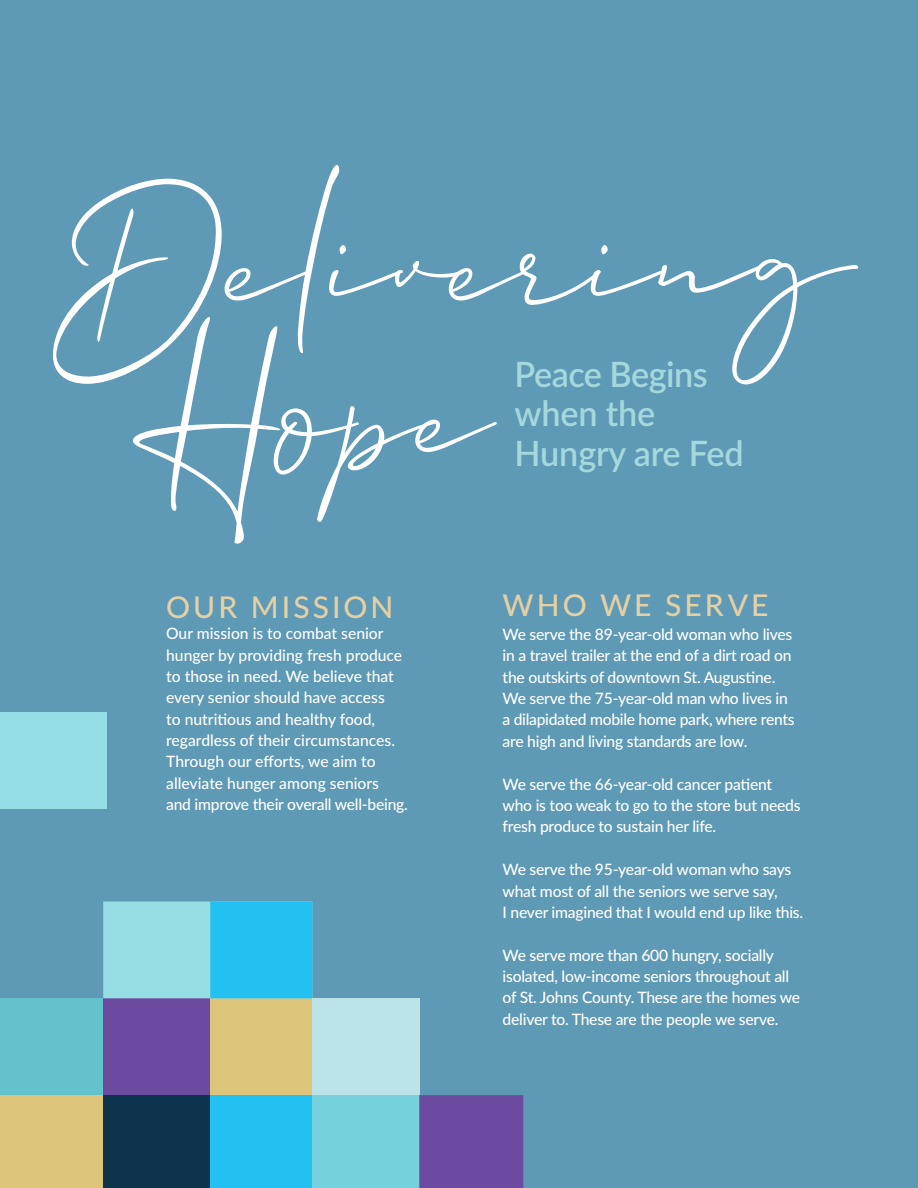
<style>
.page{position:relative;width:918px;height:1188px;background:#5e99b5}
.page>*{position:absolute;margin:0;border:0;box-sizing:border-box;transform-origin:0 0}
.t1{font:221.1px "Allison Script";letter-spacing:-.01em;color:#fff}
.t2{font:600 34.95px/39.6px "Lato";letter-spacing:-.015em;color:#a5d8dc}
.t3{font:500 30px "Lato";letter-spacing:.1em;color:#e4d0a5}
.t4{font:500 15.75px/21.5px "Lato";letter-spacing:-.015em;color:#fff}
</style>
<div class="page">
<div style="left:0;top:712px;width:107px;height:97px;background:#94dfe6"></div>
<div style="left:0;top:1095px;width:313px;height:93px;background:#dcc47a"></div>
<div style="left:103px;top:1095px;width:210px;height:93px;background:#0c334b"></div>
<div style="left:210px;top:1095px;width:103px;height:93px;background:#22c1f1"></div>
<div style="left:313px;top:1095px;width:209px;height:93px;background:#75d1db"></div>
<div style="left:0;top:998px;width:312px;height:97px;background:#64c2cd"></div>
<div style="left:103px;top:998px;width:209px;height:97px;background:#6c4aa0"></div>
<div style="left:210px;top:998px;width:102px;height:97px;background:#dcc47a"></div>
<div style="left:312px;top:998px;width:108px;height:97px;background:#bbe3e8"></div>
<svg style="left:103px;top:901px;width:209px;height:97px;background:#5ecfea"></svg>
<div style="left:420px;top:1095px;width:103px;height:93px;background:#6c4aa0"></div>
<h1 class="t1" style="left:53px;top:92px;width:790px">Delivering</h1>
<h1 class="t1" style="left:148px;top:244px;width:334px">Hope</h1>
<h2 class="t2" style="left:515px;top:355px;width:231px">Peace Begins when the<br>Hungry are Fed</h2>
<h3 class="t3" style="left:166px;top:590px;width:229px">Our MissiOn</h3>
<p class="t4" style="left:166px;top:623px;width:243px">Our mission is to combat senior hunger by providing fresh produce to those in need. We believe that every senior should have access<br>to nutritious and healthy food, regardless of their circumstances.<br>Through our efforts, we aim to alleviate hunger among seniors<br>and improve their overall well-being.</p>
<h3 class="t3" style="left:503px;top:588px;width:267px">WhO We serve</h3>
<p class="t4" style="left:503px;top:624px;width:293px">We serve the 89-year-old woman who lives in a travel trailer at the end of a dirt road on the outskirts of downtown st. Augustine.<br>We serve the 75-year-old man who lives in a dilapidated mobile home park, where rents are high and living standards are low.</p>
<p class="t4" style="left:503px;top:773px;width:300px">We serve the 66-year-old cancer patient who is too weak to go to the store but needs fresh produce to sustain her life.</p>
<p class="t4" style="left:503px;top:859px;width:302px">We serve the 95-year-old woman who says what most of all the seniors we serve say,<br>i never imagined that i would end up like this.</p>
<p class="t4" style="left:503px;top:945px;width:299px">We serve more than 600 hungry, socially isolated, low-income seniors throughout all of st. Johns County. These are the homes we deliver to. These are the people we serve.</p>
</div>
